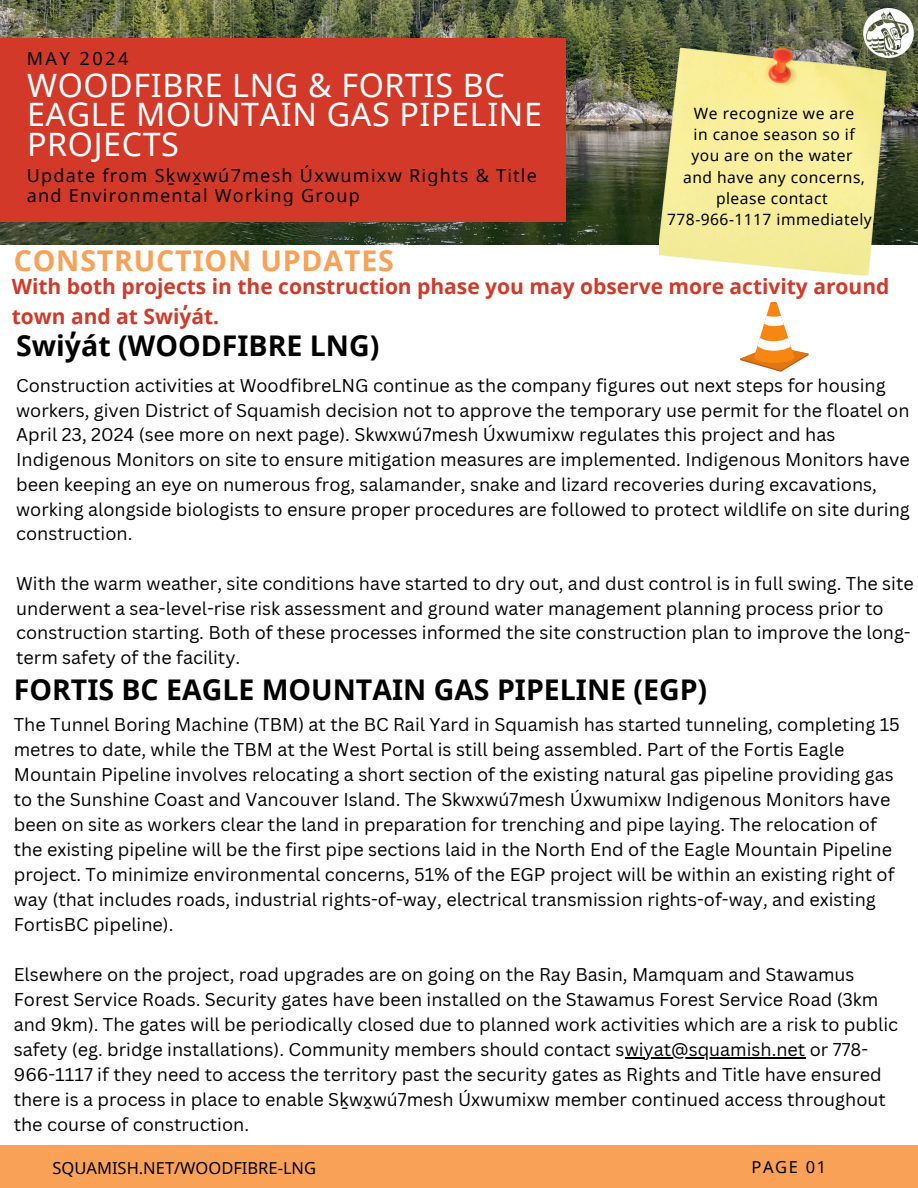
<style>
.page{position:relative;width:918px;height:1188px;background:#fff}
.page>*{position:absolute;margin:0;border:0;box-sizing:border-box;transform-origin:0 0}
.t1{font:32.25px/29.2px "Noto Sans";letter-spacing:.02em;color:#fff}
.t2{font:700 28.5px "Noto Sans";color:#000}
.t3{font:700 28.5px "Noto Sans";letter-spacing:.03em;color:#f9a156}
.t4{font:700 21px/29.2px "Noto Sans";color:#d23929}
.t5{font:18px/25px "Canva Sans";color:#000}
.t6{font:18px/20.2px "Noto Sans";letter-spacing:.07em;color:#000}
.t7{font:16.5px "Noto Sans";color:#000}
.t8{font:15.6px/21.3px "Noto Sans";letter-spacing:.03em;color:#000;text-align:center}
.s1{font-family:"Noto Sans"}
</style>
<div class="page">
<img style="left:0;top:0;width:918px;height:245px">
<div style="left:0;top:38px;width:566px;height:183px;background:#d23929"></div>
<div style="left:0;top:1146px;width:918px;height:42px;background:#f9a156"></div>
<img style="left:864px;top:8px;width:49px;height:50px">
<img style="left:659px;top:47px;width:228px;height:229px">
<hr style="left:625px;top:1057px;width:180px;height:2px;background:#000">
<svg style="left:740px;top:302px;width:69px;height:70px"></svg>
<h2 class="t6" style="left:27px;top:48px;width:103px">MAY 2024</h2>
<p class="t1" style="left:27px;top:70px;width:517px">WOODFIBRE LNG &amp; FORTIS BC<br>EAGLE MOUNTAIN GAS PIPELINE<br>PROJECTS</p>
<p class="t6" style="left:27px;top:165px;width:512px">Update from Sḵwx̱wú7mesh Úxwumixw Rights &amp; Title and Environmental Working Group</p>
<p class="t3" style="left:14px;top:241px;width:382px">CONSTRUCTION UPDATES</p>
<h2 class="t8" style="left:694px;top:102px;width:162px">We recognize we are</h2>
<h6 class="t8" style="left:694px;top:123px;width:163px">in canoe season so if</h6>
<h6 class="t8" style="left:691px;top:145px;width:163px">you are on the water</h6>
<h5 class="t8" style="left:683px;top:166px;width:183px">and have any concerns, please contact</h5>
<h5 class="t8" style="left:667px;top:209px;width:211px">778-966-1117 immediately.</h5>
<h6 class="t4" style="left:12px;top:272px;width:879px">With both projects in the construction phase you may observe more activity around town and at Swiy̓át.</h6>
<h3 class="t2" style="left:16px;top:325px;width:365px">Swiy̓át (WOODFIBRE LNG)</h3>
<h6 class="t5" style="left:16px;top:373px;width:895px">Construction activities at WoodfibreLNG continue as the company figures out next steps for housing workers, given District of Squamish decision not to approve the temporary use permit for the floatel on April 23, 2024 (see more on next page). Skwxwú7mesh Úxwumixw regulates this project and has Indigenous Monitors on site to ensure mitigation measures are implemented. Indigenous Monitors have been keeping an eye on numerous frog, salamander, snake and lizard recoveries during excavations, working alongside biologists to ensure proper procedures are followed to protect wildlife on site during construction.</h6>
<h6 class="t5" style="left:16px;top:571px;width:899px">With the warm weather, site conditions have started to dry out, and dust control is in full swing. The site underwent a sea-level-rise risk assessment and ground water management planning process prior to construction starting. Both of these processes informed the site construction plan to improve the long&shy;term safety of the facility.</h6>
<p class="t2" style="left:14px;top:669px;width:695px">FORTIS BC EAGLE MOUNTAIN GAS PIPELINE (EGP)</p>
<p class="t5" style="left:14px;top:712px;width:888px">The Tunnel Boring Machine (TBM) at the BC Rail Yard in Squamish has started tunneling, completing 15 metres to date, while the TBM at the West Portal is still being assembled. Part of the Fortis Eagle Mountain Pipeline involves relocating a short section of the existing natural gas pipeline providing gas to the Sunshine Coast and Vancouver Island. The Skwxwú7mesh Úxwumixw Indigenous Monitors have been on site as workers clear the land in preparation for trenching and pipe laying. The relocation of the existing pipeline will be the first pipe sections laid in the North End of the Eagle Mountain Pipeline project. To minimize environmental concerns, 51% of the EGP project will be within an existing right of way (that includes roads, industrial rights-of-way, electrical transmission rights-of-way, and existing FortisBC pipeline).</p>
<p class="t5" style="left:14px;top:962px;width:886px">Elsewhere on the project, road upgrades are on going on the Ray Basin, Mamquam and Stawamus Forest Service Roads. Security gates have been installed on the Stawamus Forest Service Road (3km and 9km). The gates will be periodically closed due to planned work activities which are a risk to public safety (eg. bridge installations). Community members should contact swiyat@squamish.net or 778-</p>
<p class="t5" style="left:14px;top:1062px;width:874px">966-1117 if they need to access the territory past the security gates as Rights and Title have ensured there is a process in place to enable S<span class="s1">ḵ</span>w<span class="s1">x̱</span>wú7mesh Úxwumixw member continued access throughout the course of construction.</p>
<h4 class="t7" style="left:53px;top:1156px;width:265px">SQUAMISH.NET/WOODFIBRE-LNG</h4>
<p class="t7" style="left:751px;top:1155px;width:76px">PAGE 01</p>
</div>
